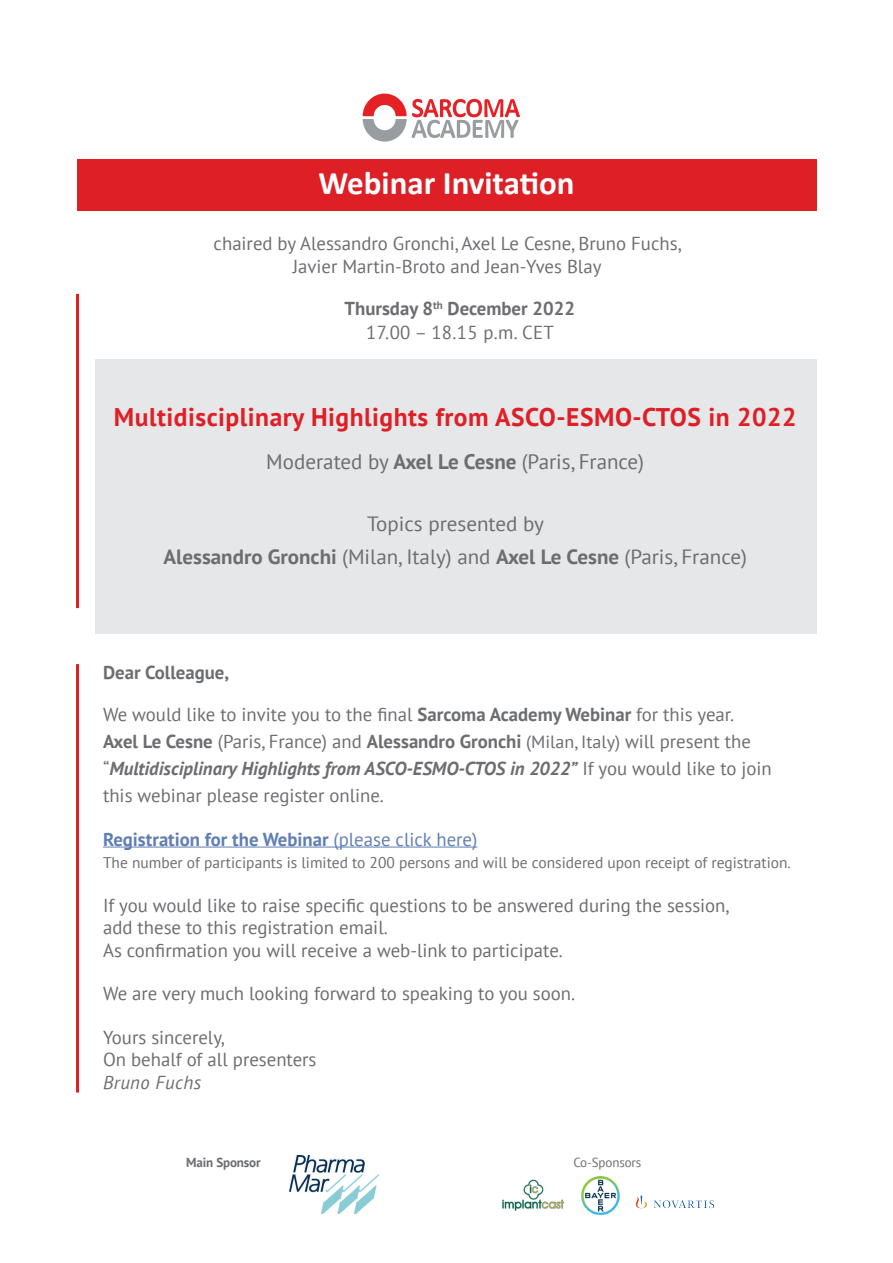
<style>
.page{position:relative;width:893px;height:1263px;background:#fff}
.page>*{position:absolute;margin:0;border:0;box-sizing:border-box;transform-origin:0 0}
.t1{font:700 33px "Calibri";color:#fff}
.t2{font:700 25.5px "PT Sans";letter-spacing:.02em;color:#de1f26}
.t3{font:21px "PT Sans";color:#6c6d70}
.t4{font:20.55px/33px "PT Sans";color:#6c6d70;text-align:center}
.t5{font:18.75px/22.5px "PT Sans";color:#6c6d70}
.t6{font:700 18.75px/24px "PT Sans";color:#6c6d70;text-align:center}
.t7{font:700 18.75px "PT Sans";color:#607eb4}
.t8{font:italic 18.75px "PT Sans";letter-spacing:.02em;color:#6c6d70}
.t9{font:15.45px "PT Sans";color:#6c6d70}
.t10{font:700 13.05px "PT Sans";letter-spacing:-.01em;color:#6c6d70}
.t11{font:13.05px "PT Sans";letter-spacing:-.01em;color:#6c6d70}
.s1{font-weight:400}
.s2{font-weight:700}
.s3{font-size:17.7px}
.s4{font-weight:700;font-style:italic}
</style>
<div class="page">
<div style="left:95px;top:359px;width:721px;height:275px;background:#e6e7e9"></div>
<hr style="left:76px;top:664px;width:3px;height:428px;background:#de1f26">
<hr style="left:76px;top:294px;width:3px;height:314px;background:#de1f26">
<hr style="left:103px;top:846px;width:374px;height:1px;background:#607eb4">
<img style="left:289px;top:1156px;width:89px;height:58px">
<img style="left:581px;top:1176px;width:39px;height:40px">
<img style="left:502px;top:1179px;width:63px;height:32px">
<img style="left:635px;top:1195px;width:80px;height:14px">
<div style="left:77px;top:159px;width:739px;height:51px;background:#de1f26"></div>
<svg style="left:363px;top:94px;width:157px;height:48px"></svg>
<h1 class="t1" style="left:318px;top:160px;width:257px">Webinar Invitation</h1>
<p class="t5" style="left:214px;top:232px;width:469px;text-align:center">chaired by Alessandro Gronchi, Axel Le Cesne, Bruno Fuchs,<br>Javier Martin-Broto and Jean-Yves Blay</p>
<p class="t6" style="left:344px;top:296px;width:232px">Thursday 8<sup>th</sup> December 2022<br><span class="s1">17.00 – 18.15 p.m. CET</span></p>
<h2 class="t2" style="left:114px;top:400px;width:684px">Multidisciplinary Highlights from ASCO-ESMO-CTOS in 2022</h2>
<p class="t3" style="left:266px;top:448px;width:379px">Moderated by <span class="s2">Axel Le Cesne</span> (Paris, France)</p>
<p class="t4" style="left:164px;top:507px;width:585px">Topics presented by<br><span class="s2">Alessandro Gronchi</span> (Milan, Italy) and <span class="s2">Axel Le Cesne</span> (Paris, France)</p>
<p class="t6" style="left:103px;top:660px;width:127px">Dear Colleague,</p>
<p class="t5" style="left:103px;top:701px;width:670px;line-height:27px">We would like to invite you to the final <span class="s2">Sarcoma Academy Webinar</span> for this year.<br><span class="s2">Axel Le Cesne</span> (Paris, France) and <span class="s2">Alessandro Gronchi</span> <span class="s3">(Milan, Italy)</span> will present the “<span class="s4">Multidisciplinary Highlights from ASCO-ESMO-CTOS in 2022”</span> If you would like to join this webinar please register online.</p>
<p class="t7" style="left:103px;top:826px;width:376px">Registration for the Webinar <span class="s1">(please click here)</span></p>
<p class="t9" style="left:103px;top:853px;width:689px">The number of participants is limited to 200 persons and will be considered upon receipt of registration.</p>
<p class="t5" style="left:103px;top:893px;width:628px">If you would like to raise specific questions to be answered during the session, add these to this registration email.<br>As confirmation you will receive a web-link to participate.</p>
<p class="t5" style="left:103px;top:982px;width:474px">We are very much looking forward to speaking to you soon.</p>
<p class="t5" style="left:103px;top:1025px;width:215px">Yours sincerely,<br>On behalf of all presenters</p>
<p class="t8" style="left:103px;top:1070px;width:100px">Bruno Fuchs</p>
<p class="t10" style="left:186px;top:1153px;width:76px">Main Sponsor</p>
<p class="t11" style="left:573px;top:1153px;width:69px">Co-Sponsors</p>
</div>
